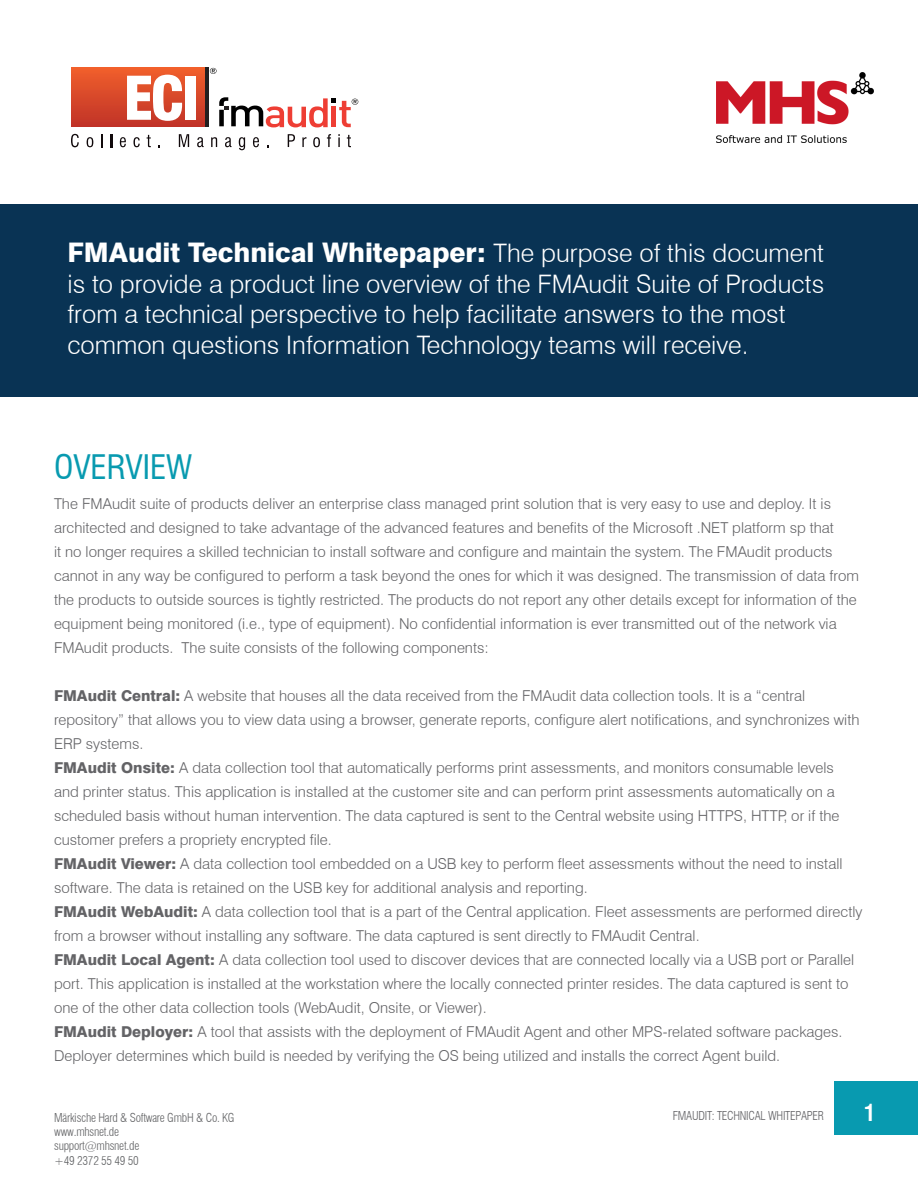
<style>
.page{position:relative;width:918px;height:1188px;background:#fff}
.page>*{position:absolute;margin:0;border:0;box-sizing:border-box;transform-origin:0 0}
.Main_Text-Regular{font:condensed 33px "Swiss 721 BT";color:#089ab0}
.Subtitle_Light{font:800 27px "Swiss 721 BT";color:#fff}
.Subtitle_Light-2{font:300 25.5px/30.6px "Swiss 721 BT";color:#fff}
.t1{font:700 condensed 22.5px "Swiss 721 BT";color:#fff}
.Main_Text-Regular-2{font:300 15px/24px "Swiss 721 BT";color:#636366}
.t2{font:300 condensed 12px/14.4px "Swiss 721 BT";letter-spacing:-.02em;color:#636466}
.t3{font:300 condensed 12px "Swiss 721 BT";letter-spacing:-.02em;color:#636366}
.s1{font-weight:300;font-size:25.5px}
.s2{font-weight:800}
</style>
<div class="page">
<div style="left:835px;top:1081px;width:83px;height:54px;background:#089ab0"></div>
<div style="left:0;top:204px;width:918px;height:193px;background:#093354"></div>
<svg style="left:71px;top:134px;width:8px;height:13px"></svg>
<svg style="left:87px;top:137px;width:6px;height:10px"></svg>
<svg style="left:101px;top:134px;width:2px;height:13px"></svg>
<svg style="left:111px;top:134px;width:1px;height:13px"></svg>
<svg style="left:120px;top:137px;width:6px;height:10px"></svg>
<svg style="left:133px;top:137px;width:7px;height:10px"></svg>
<svg style="left:147px;top:135px;width:4px;height:12px"></svg>
<svg style="left:179px;top:134px;width:10px;height:13px"></svg>
<svg style="left:197px;top:137px;width:7px;height:10px"></svg>
<svg style="left:211px;top:137px;width:6px;height:10px"></svg>
<svg style="left:225px;top:137px;width:7px;height:10px"></svg>
<svg style="left:239px;top:137px;width:6px;height:13px"></svg>
<svg style="left:253px;top:137px;width:6px;height:10px"></svg>
<svg style="left:288px;top:134px;width:7px;height:13px"></svg>
<svg style="left:302px;top:137px;width:4px;height:10px"></svg>
<svg style="left:313px;top:137px;width:7px;height:10px"></svg>
<svg style="left:327px;top:134px;width:4px;height:13px"></svg>
<svg style="left:338px;top:134px;width:2px;height:13px"></svg>
<svg style="left:347px;top:135px;width:4px;height:12px"></svg>
<svg style="left:210px;top:68px;width:7px;height:6px"></svg>
<div style="left:72px;top:68px;width:133px;height:59px;background:linear-gradient(to bottom,#f1612e,#c03227)"></div>
<div style="left:185px;top:85px;width:11px;height:35px;background:#fff"></div>
<div style="left:185px;top:76px;width:11px;height:8px;background:#fff"></div>
<hr style="left:205px;top:68px;width:3px;height:59px;background:#231f20">
<svg style="left:127px;top:75px;width:55px;height:46px"></svg>
<svg style="left:219px;top:97px;width:139px;height:30px"></svg>
<img style="left:717px;top:72px;width:157px;height:71px">
<p class="Subtitle_Light" style="left:68px;top:236px;width:758px">FMAudit Technical Whitepaper: <span class="s1">The purpose of this document</span></p>
<p class="Subtitle_Light-2" style="left:68px;top:268px;width:758px">is to provide a product line overview of the FMAudit Suite of Products from a technical perspective to help facilitate answers to the most common questions Information Technology teams will receive.</p>
<p class="Main_Text-Regular" style="left:54px;top:447px;width:140px">OVERVIEW</p>
<p class="Main_Text-Regular-2" style="left:54px;top:491px;width:807px">The FMAudit suite of products deliver an enterprise class managed print solution that is very easy to use and deploy. It is architected and designed to take advantage of the advanced features and benefits of the Microsoft .NET platform sp that<br>it no longer requires a skilled technician to install software and configure and maintain the system. The FMAudit products cannot in any way be configured to perform a task beyond the ones for which it was designed. The transmission of data from the products to outside sources is tightly restricted. The products do not report any other details except for information of the equipment being monitored (i.e., type of equipment). No confidential information is ever transmitted out of the network via FMAudit products. The suite consists of the following components:</p>
<p class="Main_Text-Regular-2" style="left:54px;top:683px;width:807px"><span class="s2">FMAudit Central:</span> A website that houses all the data received from the FMAudit data collection tools. It is a “central repository” that allows you to view data using a browser, generate reports, configure alert notifications, and synchronizes with<br>ERP systems.</p>
<p class="Main_Text-Regular-2" style="left:54px;top:755px;width:787px"><span class="s2">FMAudit Onsite:</span> A data collection tool that automatically performs print assessments, and monitors consumable levels and printer status. This application is installed at the customer site and can perform print assessments automatically on a scheduled basis without human intervention. The data captured is sent to the Central website using HTTPS, HTTP, or if the customer prefers a propriety encrypted file.</p>
<p class="Main_Text-Regular-2" style="left:54px;top:851px;width:790px"><span class="s2">FMAudit Viewer:</span> A data collection tool embedded on a USB key to perform fleet assessments without the need to install software. The data is retained on the USB key for additional analysis and reporting.</p>
<p class="Main_Text-Regular-2" style="left:54px;top:899px;width:810px"><span class="s2">FMAudit WebAudit:</span> A data collection tool that is a part of the Central application. Fleet assessments are performed directly from a browser without installing any software. The data captured is sent directly to FMAudit Central.</p>
<p class="Main_Text-Regular-2" style="left:54px;top:947px;width:802px"><span class="s2">FMAudit Local Agent:</span> A data collection tool used to discover devices that are connected locally via a USB port or Parallel port. This application is installed at the workstation where the locally connected printer resides. The data captured is sent to one of the other data collection tools (WebAudit, Onsite, or Viewer).</p>
<p class="Main_Text-Regular-2" style="left:54px;top:1019px;width:790px"><span class="s2">FMAudit Deployer:</span> A tool that assists with the deployment of FMAudit Agent and other MPS-related software packages.<br>Deployer determines which build is needed by verifying the OS being utilized and installs the correct Agent build.</p>
<p class="t2" style="left:54px;top:1110px;width:182px">Märkische Hard &amp; Software GmbH &amp; Co. KG www.mhsnet.de<br>support@mhsnet.de<br>+49 2372 55 49 50</p>
<p class="t3" style="left:673px;top:1109px;width:153px">FMAUDIT: TECHNICAL WHITEPAPER</p>
<p class="t1" style="left:864px;top:1099px;width:13px">1</p>
</div>
